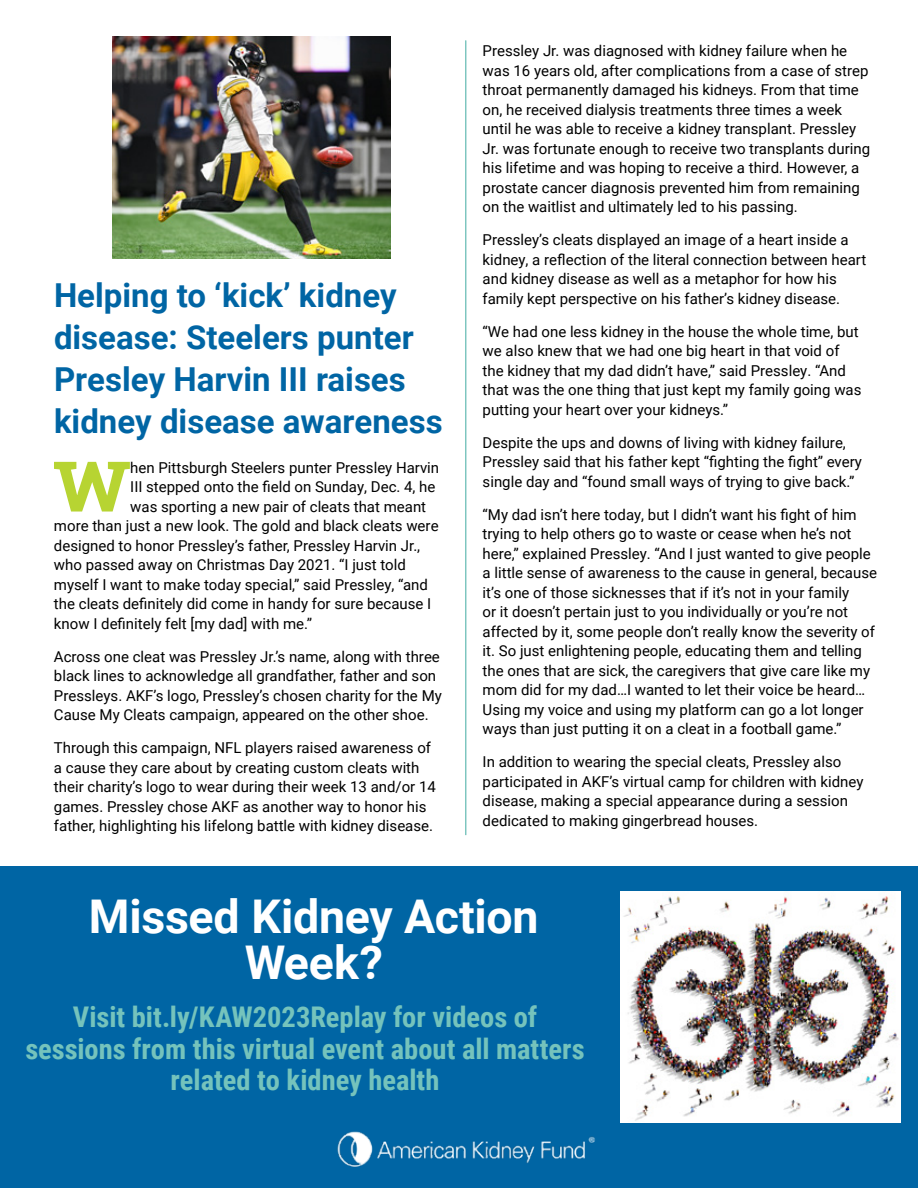
<style>
.page{position:relative;width:918px;height:1188px;background:#fff}
.page>*{position:absolute;margin:0;border:0;box-sizing:border-box;transform-origin:0 0}
.t1{font:900 69.9px "Roboto Slab";color:#b7d432}
.t2{font:700 46.5px/46.5px "Roboto";letter-spacing:-.005em;color:#fff;text-align:center}
.t3{font:700 33px/42px "Roboto";color:#0065a4}
.t4{font:700 28.5px/31.5px "Roboto Condensed";color:#75c3bc;text-align:center}
.t5{font:15px/19.5px "Roboto";color:#000}
</style>
<div class="page">
<div style="left:0;top:866px;width:918px;height:322px;background:#0065a4"></div>
<hr style="left:465px;top:40px;width:1px;height:795px;background:#75c3bc">
<img style="left:620px;top:891px;width:281px;height:231px">
<img style="left:112px;top:36px;width:279px;height:223px">
<img style="left:337px;top:1131px;width:258px;height:36px">
<h3 class="t3" style="left:54px;top:273px;width:390px">Helping to ‘kick’ kidney disease: Steelers punter<br>Presley Harvin III raises kidney disease awareness</h3>
<h1 class="t1" style="left:54px;top:438px;width:78px">W</h1>
<p class="t5" style="left:130px;top:457px;width:310px">hen Pittsburgh Steelers punter Pressley Harvin</p>
<p class="t5" style="left:130px;top:476px;width:307px">III stepped onto the field on Sunday, Dec. 4, he</p>
<p class="t5" style="left:130px;top:496px;width:297px">was sporting a new pair of cleats that meant</p>
<p class="t5" style="left:54px;top:515px;width:386px">more than just a new look. The gold and black cleats were</p>
<p class="t5" style="left:54px;top:535px;width:368px">designed to honor Pressley’s father, Pressley Harvin Jr.,</p>
<p class="t5" style="left:54px;top:554px;width:353px">who passed away on Christmas Day 2021. “I just told</p>
<p class="t5" style="left:54px;top:574px;width:375px">myself I want to make today special,” said Pressley, “and</p>
<p class="t5" style="left:54px;top:593px;width:379px">the cleats definitely did come in handy for sure because I</p>
<p class="t5" style="left:54px;top:613px;width:260px">know I definitely felt [my dad] with me.”</p>
<p class="t5" style="left:54px;top:646px;width:389px">Across one cleat was Pressley Jr.’s name, along with three black lines to acknowledge all grandfather, father and son Pressleys. AKF’s logo, Pressley’s chosen charity for the My Cause My Cleats campaign, appeared on the other shoe.</p>
<p class="t5" style="left:54px;top:737px;width:383px">Through this campaign, NFL players raised awareness of a cause they care about by creating custom cleats with their charity’s logo to wear during their week 13 and/or 14 games. Pressley chose AKF as another way to honor his father, highlighting his lifelong battle with kidney disease.</p>
<p class="t5" style="left:483px;top:41px;width:389px">Pressley Jr. was diagnosed with kidney failure when he was 16 years old, after complications from a case of strep throat permanently damaged his kidneys. From that time on, he received dialysis treatments three times a week until he was able to receive a kidney transplant. Pressley Jr. was fortunate enough to receive two transplants during his lifetime and was hoping to receive a third. However, a prostate cancer diagnosis prevented him from remaining on the waitlist and ultimately led to his passing.</p>
<p class="t5" style="left:483px;top:230px;width:385px">Pressley’s cleats displayed an image of a heart inside a kidney, a reflection of the literal connection between heart and kidney disease as well as a metaphor for how his family kept perspective on his father’s kidney disease.</p>
<p class="t5" style="left:483px;top:321px;width:380px">“We had one less kidney in the house the whole time, but we also knew that we had one big heart in that void of the kidney that my dad didn’t have,” said Pressley. “And that was the one thing that just kept my family going was putting your heart over your kidneys.”</p>
<p class="t5" style="left:483px;top:432px;width:381px">Despite the ups and downs of living with kidney failure,<br>Pressley said that his father kept “fighting the fight” every single day and “found small ways of trying to give back.”</p>
<p class="t5" style="left:483px;top:504px;width:396px">“My dad isn’t here today, but I didn’t want his fight of him trying to help others go to waste or cease when he’s not here,” explained Pressley. “And I just wanted to give people a little sense of awareness to the cause in general, because it’s one of those sicknesses that if it’s not in your family<br>or it doesn’t pertain just to you individually or you’re not affected by it, some people don’t really know the severity of it. So just enlightening people, educating them and telling the ones that are sick, the caregivers that give care like my mom did for my dad…I wanted to let their voice be heard… Using my voice and using my platform can go a lot longer ways than just putting it on a cleat in a football game.”</p>
<p class="t5" style="left:483px;top:752px;width:382px">In addition to wearing the special cleats, Pressley also participated in AKF’s virtual camp for children with kidney disease, making a special appearance during a session dedicated to making gingerbread houses.</p>
<h2 class="t2" style="left:89px;top:891px;width:451px">Missed Kidney Action<br>Week?</h2>
<h3 class="t4" style="left:25px;top:1000px;width:561px">Visit bit.ly/KAW2023Replay for videos of sessions from this virtual event about all matters related to kidney health</h3>
</div>
